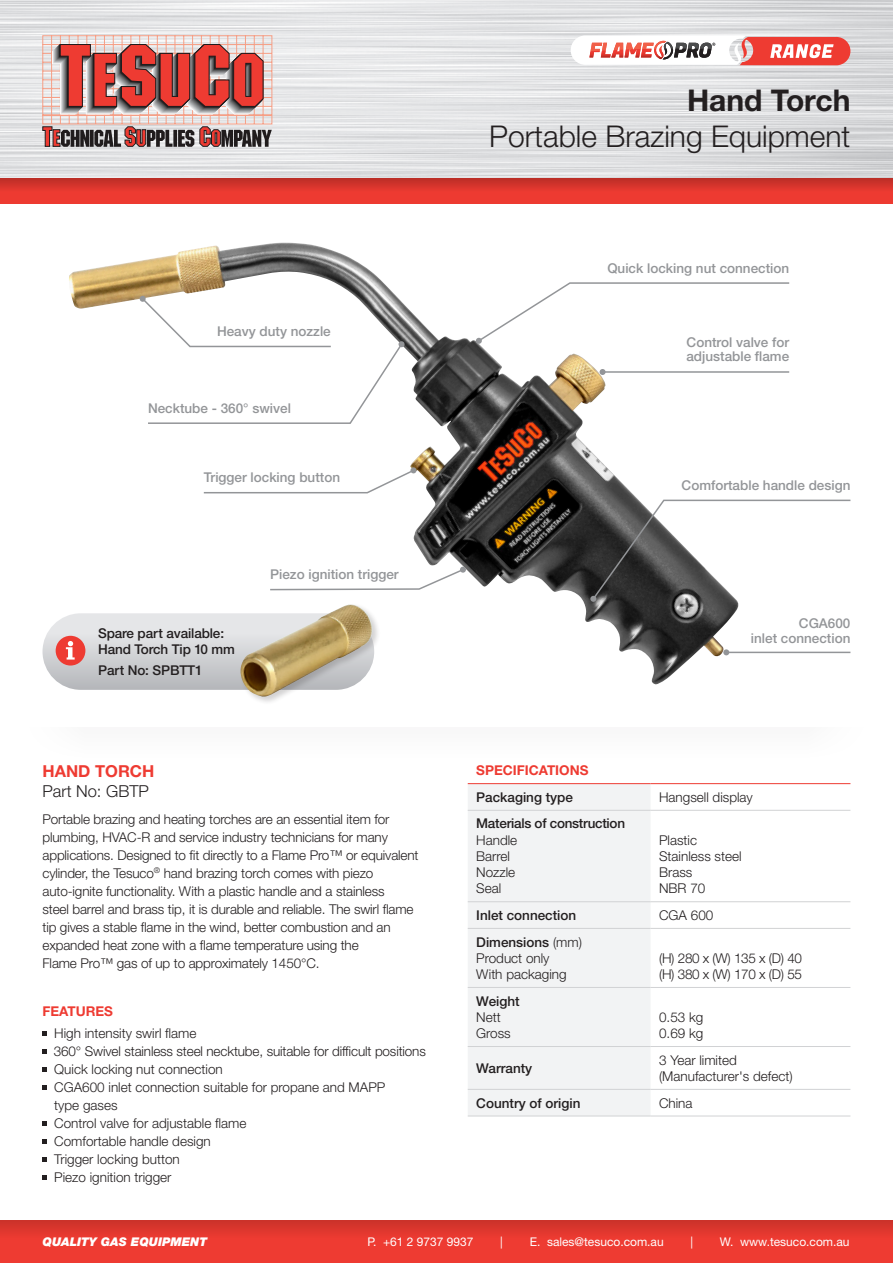
<style>
.page{position:relative;width:893px;height:1263px;background:#fff}
.page>*{position:absolute;margin:0;border:0;box-sizing:border-box;transform-origin:0 0}
.t1{font:300 30px/36px "Helvetica Neue LT Std";color:#231f20;text-align:right}
.t2{font:300 16.5px/19.8px "Helvetica Neue LT Std";color:#231f20}
.t3{font:300 13.5px/18px "Helvetica Neue LT Std";letter-spacing:-.01em;color:#231f20}
.t4{font:500 13.5px/14.9px "Helvetica Neue LT Std";color:#939598;text-align:right}
.t5{font:500 13.5px/16.2px "Helvetica Neue LT Std";color:#231f20}
.t6{font:500 13.5px "Helvetica Neue LT Std";letter-spacing:-.02em;color:#231f20}
.t7{font:700 13.5px "Helvetica Neue LT Std";color:#ee3b32}
.t8{font:12px "Helvetica Neue LT Std";color:#fff}
.t9{font:italic 900 12px "Helvetica Neue LT Std";color:#fff}
.s1{font-weight:700}
.s2{font-weight:700;color:#ee3b32}
.s3{font-weight:300}
</style>
<div class="page">
<img style="left:69px;top:243px;width:670px;height:441px">
<img style="left:0;top:0;width:893px;height:179px">
<svg style="left:0;top:179px;width:893px;height:25px;background:#e0362e"></svg>
<div style="left:0;top:1220px;width:893px;height:43px;background:#ee3b32"></div>
<div style="left:0;top:1220px;width:893px;height:22px;background:linear-gradient(to bottom,#cb322a,#f13c32)"></div>
<svg style="left:42px;top:35px;width:230px;height:112px;background:#bd827e"></svg>
<svg style="left:269px;top:567px;width:197px;height:24px"></svg>
<svg style="left:590px;top:499px;width:261px;height:103px"></svg>
<hr style="left:726px;top:652px;width:124px;height:1px;background:#939598">
<svg style="left:723px;top:649px;width:6px;height:6px"></svg>
<hr style="left:603px;top:371px;width:186px;height:2px;background:#939598">
<svg style="left:600px;top:369px;width:6px;height:6px"></svg>
<svg style="left:140px;top:296px;width:265px;height:129px"></svg>
<svg style="left:476px;top:282px;width:314px;height:62px"></svg>
<svg style="left:202px;top:467px;width:214px;height:27px"></svg>
<svg style="left:43px;top:1032px;width:4px;height:4px"></svg>
<svg style="left:43px;top:1050px;width:4px;height:4px"></svg>
<svg style="left:43px;top:1068px;width:4px;height:4px"></svg>
<svg style="left:43px;top:1086px;width:4px;height:4px"></svg>
<svg style="left:43px;top:1122px;width:4px;height:4px"></svg>
<svg style="left:43px;top:1140px;width:4px;height:4px"></svg>
<svg style="left:43px;top:1158px;width:4px;height:4px"></svg>
<svg style="left:43px;top:1176px;width:4px;height:4px"></svg>
<div style="left:468px;top:784px;width:183px;height:332px;background:#f2f3f4"></div>
<hr style="left:468px;top:810px;width:183px;height:1px;background:#d1d2d4">
<hr style="left:651px;top:810px;width:199px;height:1px;background:#d1d2d4">
<hr style="left:468px;top:901px;width:183px;height:1px;background:#d1d2d4">
<hr style="left:651px;top:901px;width:199px;height:1px;background:#d1d2d4">
<hr style="left:468px;top:928px;width:183px;height:1px;background:#d1d2d4">
<hr style="left:651px;top:928px;width:199px;height:1px;background:#d1d2d4">
<hr style="left:468px;top:987px;width:183px;height:1px;background:#d1d2d4">
<hr style="left:651px;top:987px;width:199px;height:1px;background:#d1d2d4">
<hr style="left:468px;top:1046px;width:183px;height:1px;background:#d1d2d4">
<hr style="left:651px;top:1046px;width:199px;height:1px;background:#d1d2d4">
<hr style="left:468px;top:1089px;width:183px;height:1px;background:#d1d2d4">
<hr style="left:651px;top:1089px;width:199px;height:1px;background:#d1d2d4">
<hr style="left:468px;top:1116px;width:183px;height:1px;background:#d1d2d4">
<hr style="left:651px;top:1116px;width:199px;height:1px;background:#d1d2d4">
<hr style="left:468px;top:783px;width:183px;height:1px;background:#ee3b32">
<hr style="left:651px;top:783px;width:199px;height:1px;background:#ee3b32">
<div style="left:43px;top:613px;width:331px;height:77px;background:linear-gradient(to bottom,#efeff1,#b7b8bc);border-radius:38px"></div>
<div style="left:239px;top:603px;width:142px;height:102px;background:#231f20;opacity:.2"></div>
<img style="left:240px;top:604px;width:132px;height:93px">
<div style="left:56px;top:636px;width:29px;height:29px;background:#ee3b32;border-radius:50%"></div>
<svg style="left:66px;top:641px;width:9px;height:18px"></svg>
<svg style="left:571px;top:35px;width:279px;height:30px"></svg>
<p class="t1" style="left:489px;top:81px;width:363px"><span class="s1">Hand Torch<br></span>Portable Brazing Equipment</p>
<p class="t4" style="left:217px;top:324px;width:115px">Heavy duty nozzle</p>
<p class="t4" style="left:148px;top:401px;width:144px">Necktube - 360° swivel</p>
<p class="t4" style="left:204px;top:470px;width:138px">Trigger locking button</p>
<p class="t5" style="left:98px;top:625px;width:138px">Spare part available:<br>Hand Torch Tip 10 mm</p>
<p class="t5" style="left:98px;top:662px;width:106px">Part No: SPBTT1</p>
<p class="t4" style="left:270px;top:567px;width:130px">Piezo ignition trigger</p>
<p class="t2" style="left:43px;top:761px;width:113px"><span class="s2">HAND TORCH<br></span>Part No: GBTP</p>
<p class="t3" style="left:43px;top:810px;width:378px">Portable brazing and heating torches are an essential item for plumbing, HVAC-R and service industry technicians for many applications. Designed to fit directly to a Flame Pro™ or equivalent cylinder, the Tesuco<sup>®</sup> hand brazing torch comes with piezo auto-ignite functionality. With a plastic handle and a stainless<br>steel barrel and brass tip, it is durable and reliable. The swirl flame tip gives a stable flame in the wind, better combustion and an expanded heat zone with a flame temperature using the<br>Flame Pro™ gas of up to approximately 1450°C.</p>
<p class="t7" style="left:43px;top:1003px;width:72px">FEATURES</p>
<p class="t3" style="left:54px;top:1024px;width:144px">High intensity swirl flame</p>
<p class="t3" style="left:54px;top:1042px;width:374px">360° Swivel stainless steel necktube, suitable for difficult positions</p>
<p class="t3" style="left:54px;top:1060px;width:170px">Quick locking nut connection</p>
<p class="t3" style="left:54px;top:1078px;width:333px">CGA600 inlet connection suitable for propane and MAPP type gases</p>
<p class="t3" style="left:54px;top:1114px;width:194px">Control valve for adjustable flame</p>
<p class="t3" style="left:54px;top:1132px;width:158px">Comfortable handle design</p>
<p class="t3" style="left:54px;top:1150px;width:127px">Trigger locking button</p>
<p class="t3" style="left:54px;top:1168px;width:119px">Piezo ignition trigger</p>
<p class="t4" style="left:607px;top:260px;width:183px">Quick locking nut connection</p>
<p class="t4" style="left:686px;top:334px;width:104px;text-align:left">Control valve for adjustable flame</p>
<p class="t4" style="left:682px;top:477px;width:170px">Comfortable handle design</p>
<p class="t4" style="left:751px;top:615px;width:101px">CGA600<br>inlet connection</p>
<p class="t7" style="left:476px;top:762px;width:114px">SPECIFICATIONS</p>
<p class="t5" style="left:476px;top:789px;width:98px">Packaging type</p>
<p class="t3" style="left:659px;top:788px;width:95px">Hangsell display</p>
<p class="t6" style="left:476px;top:815px;width:150px">Materials of construction</p>
<p class="t3" style="left:476px;top:830px;width:43px">Handle</p>
<p class="t3" style="left:476px;top:847px;width:35px">Barrel</p>
<p class="t3" style="left:476px;top:863px;width:41px">Nozzle</p>
<p class="t3" style="left:476px;top:879px;width:27px">Seal</p>
<p class="t3" style="left:659px;top:830px;width:40px">Plastic</p>
<p class="t3" style="left:659px;top:847px;width:84px">Stainless steel</p>
<p class="t3" style="left:659px;top:863px;width:35px">Brass</p>
<p class="t3" style="left:659px;top:879px;width:48px">NBR 70</p>
<p class="t5" style="left:476px;top:907px;width:102px">Inlet connection</p>
<p class="t3" style="left:659px;top:906px;width:56px">CGA 600</p>
<p class="t5" style="left:476px;top:933px;width:107px">Dimensions <span class="s3">(mm)</span></p>
<p class="t3" style="left:476px;top:949px;width:92px;line-height:16.2px">Product only<br>With packaging</p>
<p class="t3" style="left:659px;top:949px;width:145px">(H) 280 x (W) 135 x (D) 40</p>
<p class="t3" style="left:659px;top:965px;width:145px">(H) 380 x (W) 170 x (D) 55</p>
<p class="t5" style="left:476px;top:992px;width:45px">Weight</p>
<p class="t3" style="left:476px;top:1008px;width:26px">Nett</p>
<p class="t3" style="left:476px;top:1024px;width:36px">Gross</p>
<p class="t5" style="left:476px;top:1060px;width:58px">Warranty</p>
<p class="t3" style="left:659px;top:1008px;width:46px">0.53 kg</p>
<p class="t3" style="left:659px;top:1024px;width:46px">0.69 kg</p>
<p class="t3" style="left:659px;top:1050px;width:79px">3 Year limited</p>
<p class="t3" style="left:659px;top:1067px;width:135px">(Manufacturer's defect)</p>
<p class="t5" style="left:476px;top:1094px;width:106px">Country of origin</p>
<p class="t3" style="left:659px;top:1093px;width:35px">China</p>
<p class="t9" style="left:43px;top:1234px;width:166px">QUALITY GAS EQUIPMENT</p>
<p class="t8" style="left:367px;top:1234px;width:108px">P. +61 2 9737 9937</p>
<p class="t8" style="left:500px;top:1234px;width:4px">|</p>
<p class="t8" style="left:530px;top:1234px;width:136px">E. sales@tesuco.com.au</p>
<p class="t8" style="left:690px;top:1234px;width:4px">|</p>
<p class="t8" style="left:720px;top:1234px;width:131px">W. www.tesuco.com.au</p>
</div>
